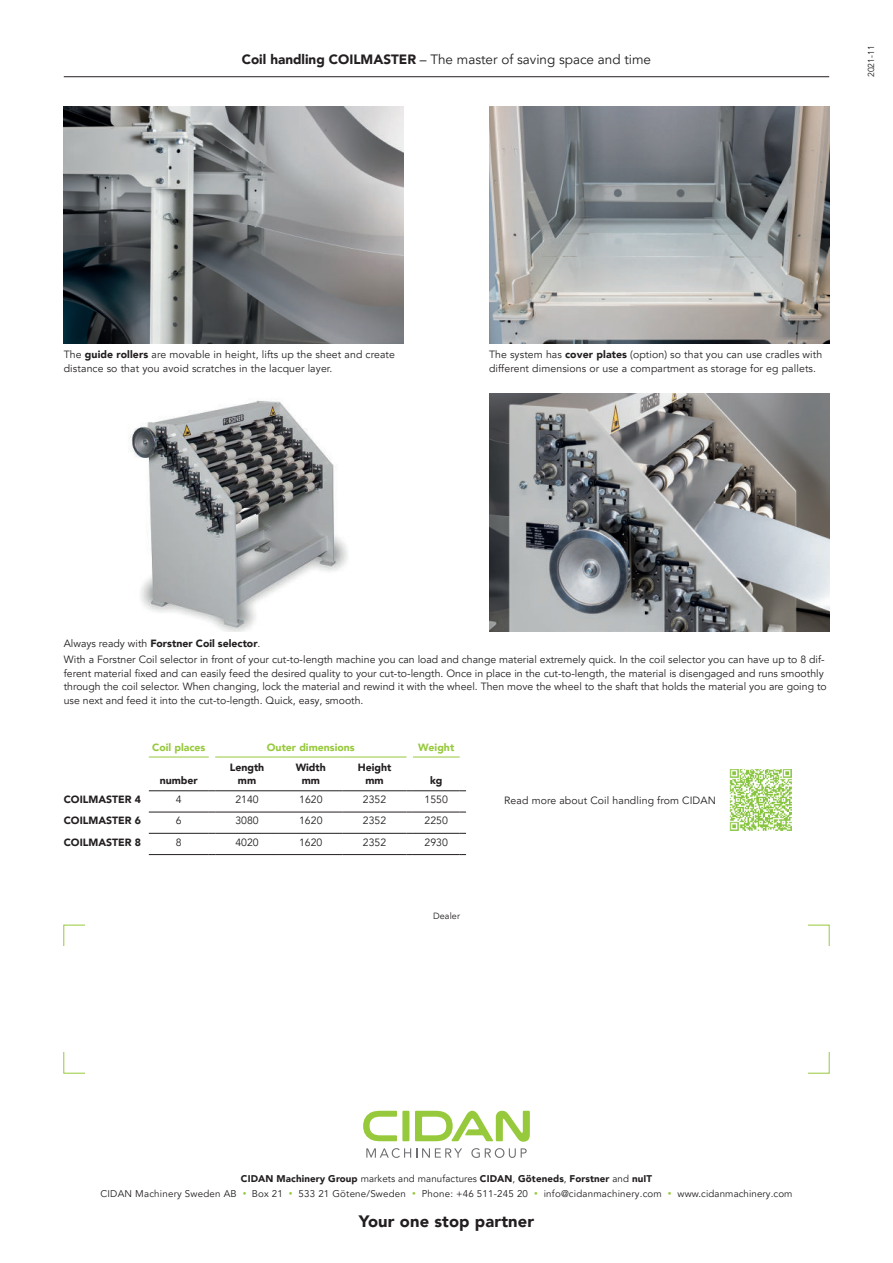
<style>
.page{position:relative;width:893px;height:1263px;background:#fff}
.page>*{position:absolute;margin:0;border:0;box-sizing:border-box;transform-origin:0 0}
.t1{font:900 16.5px "Avenir LT Pro";letter-spacing:.01em;color:#231f20}
.t2{font:13.5px "Avenir LT Pro";color:#231f20}
.t3{font:10.5px/13.5px "Avenir LT Pro";color:#231f20}
.t4{font:900 10.5px/13.5px "Avenir LT Pro";color:#231f20;text-align:center}
.t5{font:900 10.5px "Avenir LT Pro";color:#97c93c}
.t6{font:9.75px/15px "Avenir LT Pro";letter-spacing:.02em;color:#231f20;text-align:center}
.t7{font:9px "Avenir LT Pro";letter-spacing:.01em;color:#231f20}
.t8{font:8.7px "Avenir LT Pro";letter-spacing:.01em;color:#231f20}
.s1{font-weight:900}
.s2{font-size:7.5px;color:#97c93c}
</style>
<div class="page">
<svg style="left:366px;top:1148px;width:96px;height:10px"></svg>
<svg style="left:471px;top:1148px;width:56px;height:10px"></svg>
<svg style="left:363px;top:1111px;width:34px;height:30px"></svg>
<div style="left:402px;top:1111px;width:7px;height:30px;background:#97c93c;border-radius:2px"></div>
<svg style="left:415px;top:1111px;width:115px;height:31px"></svg>
<hr style="left:64px;top:76px;width:765px;height:1px;background:#231f20">
<img style="left:489px;top:394px;width:340px;height:237px">
<img style="left:64px;top:106px;width:340px;height:238px">
<img style="left:489px;top:106px;width:340px;height:238px">
<img style="left:129px;top:400px;width:219px;height:231px">
<hr style="left:149px;top:833px;width:60px;height:1px;background:#231f20">
<hr style="left:215px;top:833px;width:64px;height:1px;background:#231f20">
<hr style="left:279px;top:833px;width:64px;height:1px;background:#231f20">
<hr style="left:343px;top:833px;width:63px;height:1px;background:#231f20">
<hr style="left:413px;top:833px;width:47px;height:1px;background:#231f20">
<hr style="left:149px;top:854px;width:60px;height:1px;background:#231f20">
<hr style="left:215px;top:854px;width:64px;height:1px;background:#231f20">
<hr style="left:279px;top:854px;width:64px;height:1px;background:#231f20">
<hr style="left:343px;top:854px;width:63px;height:1px;background:#231f20">
<hr style="left:149px;top:790px;width:60px;height:1px;background:#231f20">
<hr style="left:215px;top:790px;width:64px;height:1px;background:#231f20">
<hr style="left:279px;top:790px;width:64px;height:1px;background:#231f20">
<hr style="left:343px;top:790px;width:63px;height:1px;background:#231f20">
<hr style="left:413px;top:790px;width:47px;height:1px;background:#231f20">
<hr style="left:149px;top:812px;width:60px;height:1px;background:#231f20">
<hr style="left:215px;top:812px;width:64px;height:1px;background:#231f20">
<hr style="left:279px;top:812px;width:64px;height:1px;background:#231f20">
<hr style="left:343px;top:812px;width:63px;height:1px;background:#231f20">
<hr style="left:413px;top:812px;width:47px;height:1px;background:#231f20">
<hr style="left:149px;top:757px;width:60px;height:1px;background:#97c93c">
<hr style="left:215px;top:757px;width:64px;height:1px;background:#97c93c">
<hr style="left:279px;top:757px;width:64px;height:1px;background:#97c93c">
<hr style="left:343px;top:757px;width:63px;height:1px;background:#97c93c">
<hr style="left:413px;top:757px;width:47px;height:1px;background:#97c93c">
<hr style="left:413px;top:854px;width:47px;height:1px;background:#231f20">
<img style="left:729px;top:769px;width:63px;height:62px">
<p class="t2" style="left:242px;top:53px;width:411px"><span class="s1">Coil handling COILMASTER</span> – The master of saving space and time</p>
<p class="t8" style="left:867px;top:77px;width:34px;rotate:-90deg">2021-11</p>
<p class="t3" style="left:64px;top:349px;width:333px">The <span class="s1">guide rollers</span> are movable in height, lifts up the sheet and create distance so that you avoid scratches in the lacquer layer.</p>
<p class="t3" style="left:489px;top:349px;width:335px">The system has <span class="s1">cover plates</span> (option) so that you can use cradles with different dimensions or use a compartment as storage for eg pallets.</p>
<p class="t3" style="left:64px;top:636px;width:762px;line-height:16.5px">Always ready with <span class="s1">Forstner Coil selector</span>.<br>With a Forstner Coil selector in front of your cut-to-length machine you can load and change material extremely quick. In the coil selector you can have up to 8 dif-</p>
<p class="t3" style="left:64px;top:666px;width:764px">ferent material fixed and can easily feed the desired quality to your cut-to-length. Once in place in the cut-to-length, the material is disengaged and runs smoothly through the coil selector. When changing, lock the material and rewind it with the wheel. Then move the wheel to the shaft that holds the material you are going to use next and feed it into the cut-to-length. Quick, easy, smooth.</p>
<p class="t5" style="left:152px;top:743px;width:55px">Coil places</p>
<p class="t5" style="left:267px;top:743px;width:89px">Outer dimensions</p>
<p class="t5" style="left:418px;top:743px;width:37px">Weight</p>
<p class="t4" style="left:160px;top:775px;width:40px">number</p>
<p class="t4" style="left:230px;top:761px;width:36px">Length mm</p>
<p class="t4" style="left:296px;top:761px;width:32px">Width mm</p>
<p class="t4" style="left:358px;top:761px;width:35px">Height mm</p>
<p class="t4" style="left:430px;top:775px;width:14px">kg</p>
<p class="t4" style="left:64px;top:793px;width:79px">COILMASTER 4</p>
<p class="t3" style="left:176px;top:794px;width:7px">4</p>
<p class="t3" style="left:235px;top:794px;width:25px">2140</p>
<p class="t3" style="left:299px;top:794px;width:25px">1620</p>
<p class="t3" style="left:363px;top:794px;width:25px">2352</p>
<p class="t3" style="left:425px;top:794px;width:25px">1550</p>
<p class="t4" style="left:64px;top:815px;width:79px">COILMASTER 6</p>
<p class="t3" style="left:176px;top:815px;width:7px">6</p>
<p class="t3" style="left:235px;top:815px;width:25px">3080</p>
<p class="t3" style="left:299px;top:815px;width:25px">1620</p>
<p class="t3" style="left:363px;top:815px;width:25px">2352</p>
<p class="t3" style="left:425px;top:815px;width:25px">2250</p>
<p class="t4" style="left:64px;top:836px;width:79px">COILMASTER 8</p>
<p class="t3" style="left:176px;top:836px;width:7px">8</p>
<p class="t3" style="left:235px;top:836px;width:25px">4020</p>
<p class="t3" style="left:299px;top:836px;width:25px">1620</p>
<p class="t3" style="left:363px;top:836px;width:25px">2352</p>
<p class="t3" style="left:425px;top:836px;width:25px">2930</p>
<p class="t7" style="left:433px;top:912px;width:28px">Dealer</p>
<p class="t3" style="left:504px;top:795px;width:213px">Read more about Coil handling from CIDAN</p>
<p class="t6" style="left:100px;top:1172px;width:694px"><span class="s1">CIDAN Machinery Group</span> markets and manufactures <span class="s1">CIDAN</span>, <span class="s1">Göteneds</span>, <span class="s1">Forstner</span> and <span class="s1">nuIT<br></span>CIDAN Machinery Sweden AB <span class="s2">•</span> Box 21 <span class="s2">•</span> 533 21 Götene/Sweden <span class="s2">•</span> Phone: +46 511-245 20 <span class="s2">•</span> info@cidanmachinery.com <span class="s2">•</span> www.cidanmachinery.com</p>
<h1 class="t1" style="left:359px;top:1214px;width:177px">Your one stop partner</h1>
</div>
